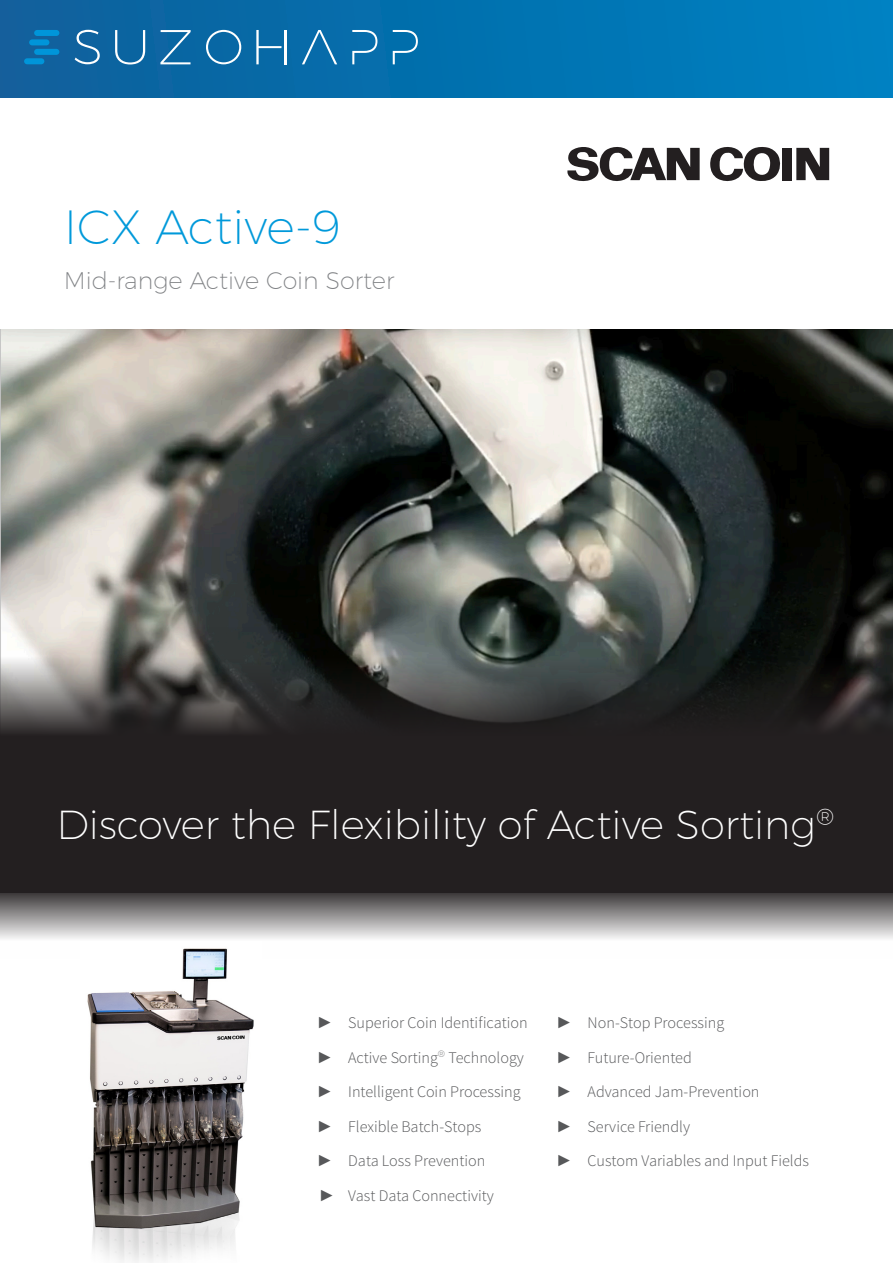
<style>
.page{position:relative;width:893px;height:1263px;background:#fff}
.page>*{position:absolute;margin:0;border:0;box-sizing:border-box;transform-origin:0 0}
.company_profile_posi{font:200 48px "Montserrat";color:#0099da}
.t1{font:200 40.5px "Montserrat";color:#fff}
.company_profile_posi-2{font:200 24px "Montserrat";color:#808285}
.t2{font:300 16.2px "Source Sans Pro";color:#57585a}
.s1{font-family:"Arial Narrow";font-weight:400}
</style>
<div class="page">
<div style="left:0;top:0;width:893px;height:98px;background:linear-gradient(to right,#0e5f9b,#0081c2)"></div>
<div style="left:34px;top:49px;width:25px;height:6px;background:#0095d9;border-radius:3px"></div>
<div style="left:24px;top:58px;width:20px;height:6px;background:#0095d9;border-radius:3px"></div>
<div style="left:34px;top:30px;width:25px;height:6px;background:#0095d9;border-radius:3px"></div>
<svg style="left:29px;top:39px;width:20px;height:6px"></svg>
<svg style="left:115px;top:30px;width:30px;height:34px"></svg>
<svg style="left:160px;top:30px;width:31px;height:34px"></svg>
<svg style="left:206px;top:30px;width:35px;height:34px"></svg>
<hr style="left:284px;top:30px;width:3px;height:34px;background:#fff">
<svg style="left:302px;top:30px;width:35px;height:34px"></svg>
<svg style="left:352px;top:30px;width:25px;height:34px"></svg>
<svg style="left:75px;top:30px;width:25px;height:34px"></svg>
<svg style="left:256px;top:30px;width:25px;height:34px"></svg>
<svg style="left:393px;top:30px;width:25px;height:34px"></svg>
<div style="left:783px;top:148px;width:9px;height:32px;background:#231f20"></div>
<svg style="left:796px;top:148px;width:33px;height:32px"></svg>
<svg style="left:567px;top:147px;width:133px;height:35px"></svg>
<svg style="left:710px;top:147px;width:71px;height:35px"></svg>
<img style="left:0;top:330px;width:893px;height:298px">
<svg style="left:0;top:893px;width:893px;height:46px;background:#979696"></svg>
<svg style="left:0;top:628px;width:893px;height:265px;background:#2e2d2c"></svg>
<img style="left:87px;top:948px;width:167px;height:315px">
<p class="company_profile_posi" style="left:64px;top:198px;width:278px">ICX Active-9</p>
<p class="company_profile_posi-2" style="left:64px;top:266px;width:332px">Mid-range Active Coin Sorter</p>
<p class="t1" style="left:56px;top:800px;width:779px">Discover the Flexibility of Active Sorting<sup>®</sup></p>
<p class="t2" style="left:319px;top:1013px;width:210px"><span class="s1">►</span> Superior Coin Identification</p>
<p class="t2" style="left:319px;top:1047px;width:206px"><span class="s1">►</span> Active Sorting<sup>®</sup> Technology</p>
<p class="t2" style="left:319px;top:1082px;width:203px"><span class="s1">►</span> Intelligent Coin Processing</p>
<p class="t2" style="left:319px;top:1116px;width:164px"><span class="s1">►</span> Flexible Batch-Stops</p>
<p class="t2" style="left:319px;top:1151px;width:168px"><span class="s1">►</span> Data Loss Prevention</p>
<p class="t2" style="left:321px;top:1186px;width:174px"><span class="s1">►</span> Vast Data Connectivity</p>
<p class="t2" style="left:559px;top:1013px;width:167px"><span class="s1">►</span> Non-Stop Processing</p>
<p class="t2" style="left:559px;top:1047px;width:135px"><span class="s1">►</span> Future-Oriented</p>
<p class="t2" style="left:559px;top:1082px;width:202px"><span class="s1">►</span> Advanced Jam-Prevention</p>
<p class="t2" style="left:559px;top:1116px;width:133px"><span class="s1">►</span> Service Friendly</p>
<p class="t2" style="left:559px;top:1151px;width:252px"><span class="s1">►</span> Custom Variables and Input Fields</p>
</div>
